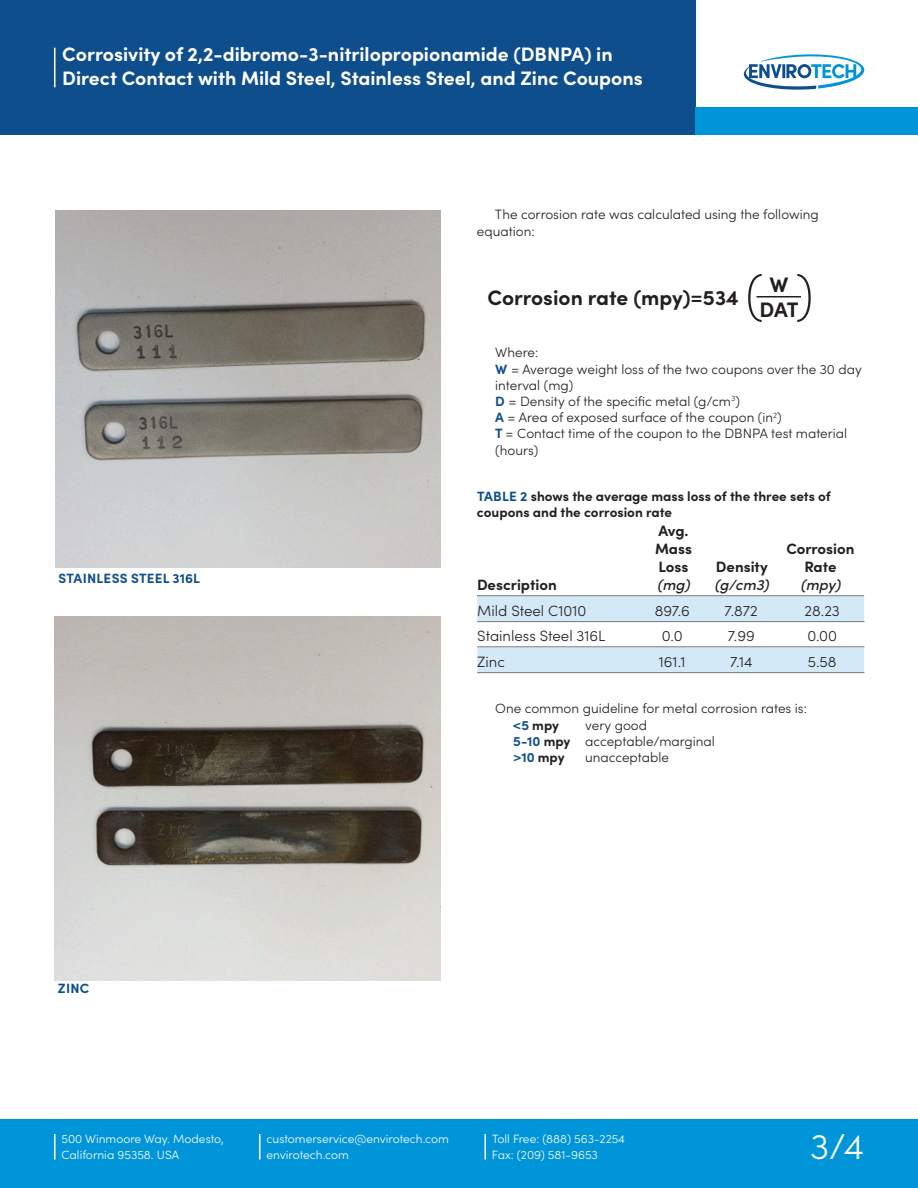
<style>
.page{position:relative;width:918px;height:1188px;background:#fff}
.page>*{position:absolute;margin:0;border:0;box-sizing:border-box;transform-origin:0 0}
._2_0_Cabeza_2{font:200 53.55px "Sofia Pro";color:#231f20}
.t1{font:300 36px "Sofia Pro";color:#fff}
._2_0_Cabeza_2-2{font:700 21px "Sofia Pro";color:#231f20}
._1_Cabeza_doc{font:700 19.5px/23.4px "Sofia Pro";color:#fff}
._7_1_Tabla_zebra{font:300 15px "Sofia Pro";color:#231f20}
._7_0_Tabla_encabezad{font:700 15px/18px "Sofia Pro";color:#231f20}
._7_0_Tabla_encabezad-2{font:italic 500 15px "Sofia Pro";color:#231f20}
.Bullet_-_Copia{font:300 13.5px/16.2px "Sofia Pro";color:#231f20}
._5_Text{font:300 13.5px/16.2px "Sofia Pro";color:#231f20}
._8_Pie{font:700 13.5px/16.2px "Sofia Pro";color:#231f20}
._8_Pie-2{font:700 13.5px "Sofia Pro";letter-spacing:.02em;color:#0f4e8c}
.Bullet_-_Copia-2{font:700 13.5px "Sofia Pro";color:#0f4e8c}
.Bullet_-_Copia-3{font:700 13.5px "Sofia Pro";color:#231f20}
.t2{font:300 12px/16.5px "Sofia Pro";color:#fff}
.s1{font-weight:700;color:#0f4e8c}
.s2{color:#0f4e8c}
.s3{font-weight:700}
.s4{color:#231f20}
</style>
<div class="page">
<div style="left:0;top:1119px;width:918px;height:69px;background:#0095d9"></div>
<hr style="left:54px;top:1134px;width:2px;height:26px;background:#fff">
<hr style="left:259px;top:1134px;width:2px;height:26px;background:#fff">
<hr style="left:484px;top:1134px;width:2px;height:26px;background:#fff">
<div style="left:0;top:0;width:695px;height:135px;background:#0f4e8c"></div>
<div style="left:695px;top:107px;width:222px;height:28px;background:#0095d9"></div>
<svg style="left:744px;top:54px;width:120px;height:36px"></svg>
<hr style="left:756px;top:296px;width:45px;height:1px;background:#231f20">
<hr style="left:54px;top:48px;width:2px;height:39px;background:#fff">
<img style="left:56px;top:210px;width:385px;height:358px">
<img style="left:54px;top:616px;width:387px;height:365px">
<hr style="left:477px;top:621px;width:387px;height:1px;background:#231f20">
<div style="left:477px;top:596px;width:387px;height:25px;background:#d4e9f7"></div>
<hr style="left:477px;top:672px;width:387px;height:1px;background:#231f20">
<div style="left:477px;top:647px;width:387px;height:25px;background:#d4e9f7"></div>
<p class="_1_Cabeza_doc" style="left:62px;top:41px;width:582px">Corrosivity of 2,2-dibromo-3-nitrilopropionamide (DBNPA) in<br>Direct Contact with Mild Steel, Stainless Steel, and Zinc Coupons</p>
<p class="_5_Text" style="left:477px;top:206px;width:343px;text-indent:18px">The corrosion rate was calculated using the following equation:</p>
<p class="_2_0_Cabeza_2-2" style="left:488px;top:281px;width:253px">Corrosion rate (mpy)=534</p>
<p class="_2_0_Cabeza_2" style="left:745px;top:256px;width:19px">(</p>
<p class="_2_0_Cabeza_2" style="left:796px;top:256px;width:19px">)</p>
<p class="_2_0_Cabeza_2-2" style="left:769px;top:268px;width:20px">W</p>
<p class="_2_0_Cabeza_2-2" style="left:760px;top:293px;width:40px">DAT</p>
<p class="_5_Text" style="left:495px;top:344px;width:45px">Where:</p>
<p class="Bullet_-_Copia" style="left:495px;top:360px;width:368px"><span class="s1">W</span> = Average weight loss of the two coupons over the 30 day interval (mg)</p>
<p class="Bullet_-_Copia" style="left:495px;top:392px;width:246px"><span class="s1">D</span> = Density of the specific metal (g/cm<sup>3</sup>)</p>
<p class="Bullet_-_Copia" style="left:495px;top:409px;width:288px"><span class="s1">A</span> = Area of exposed surface of the coupon (in<sup>2</sup>)</p>
<p class="Bullet_-_Copia" style="left:495px;top:425px;width:354px"><span class="s1">T</span> = Contact time of the coupon to the DBNPA test material (hours)</p>
<p class="_8_Pie-2" style="left:59px;top:568px;width:143px">STAINLESS STEEL 316L</p>
<p class="_8_Pie-2" style="left:58px;top:978px;width:33px">ZINC</p>
<p class="_8_Pie" style="left:477px;top:487px;width:355px"><span class="s2">TABLE 2</span> shows the average mass loss of the three sets of coupons and the corrosion rate</p>
<p class="_7_0_Tabla_encabezad" style="left:477px;top:575px;width:81px">Description</p>
<p class="_7_0_Tabla_encabezad" style="left:655px;top:521px;width:38px">Avg.<br>Mass<br>Loss</p>
<p class="_7_0_Tabla_encabezad-2" style="left:657px;top:574px;width:34px">(mg)</p>
<p class="_7_0_Tabla_encabezad" style="left:716px;top:557px;width:53px">Density</p>
<p class="_7_0_Tabla_encabezad-2" style="left:715px;top:574px;width:56px">(g/cm3)</p>
<p class="_7_0_Tabla_encabezad" style="left:786px;top:539px;width:70px;text-align:center">Corrosion<br>Rate</p>
<p class="_7_0_Tabla_encabezad-2" style="left:800px;top:574px;width:41px">(mpy)</p>
<p class="_7_1_Tabla_zebra" style="left:477px;top:600px;width:111px">Mild Steel C1010</p>
<p class="_7_1_Tabla_zebra" style="left:655px;top:600px;width:37px">897.6</p>
<p class="_7_1_Tabla_zebra" style="left:725px;top:600px;width:35px">7.872</p>
<p class="_7_1_Tabla_zebra" style="left:805px;top:600px;width:37px">28.23</p>
<p class="_7_1_Tabla_zebra" style="left:477px;top:625px;width:130px">Stainless Steel 316L</p>
<p class="_7_1_Tabla_zebra" style="left:662px;top:625px;width:22px">0.0</p>
<p class="_7_1_Tabla_zebra" style="left:728px;top:625px;width:28px">7.99</p>
<p class="_7_1_Tabla_zebra" style="left:807px;top:625px;width:31px">0.00</p>
<p class="_7_1_Tabla_zebra" style="left:477px;top:651px;width:29px">Zinc</p>
<p class="_7_1_Tabla_zebra" style="left:659px;top:651px;width:28px">161.1</p>
<p class="_7_1_Tabla_zebra" style="left:730px;top:651px;width:24px">7.14</p>
<p class="_7_1_Tabla_zebra" style="left:808px;top:651px;width:30px">5.58</p>
<p class="_5_Text" style="left:495px;top:700px;width:313px">One common guideline for metal corrosion rates is:</p>
<p class="Bullet_-_Copia-3" style="left:513px;top:714px;width:47px"><span class="s2">&lt;5</span> mpy</p>
<p class="Bullet_-_Copia" style="left:585px;top:716px;width:63px">very good</p>
<p class="Bullet_-_Copia" style="left:513px;top:732px;width:203px"><span class="s1">5-10</span> <span class="s3">mpy</span> acceptable/marginal</p>
<p class="Bullet_-_Copia-2" style="left:513px;top:747px;width:53px">&gt;10 <span class="s4">mpy</span></p>
<p class="Bullet_-_Copia" style="left:585px;top:748px;width:85px">unacceptable</p>
<p class="t2" style="left:62px;top:1130px;width:164px">500 Winmoore Way. Modesto,<br>California 95358. USA</p>
<p class="t2" style="left:266px;top:1130px;width:184px">customerservice@envirotech.com envirotech.com</p>
<p class="t2" style="left:492px;top:1130px;width:135px">Toll Free: (888) 563-2254<br>Fax: (209) 581-9653</p>
<h2 class="t1" style="left:810px;top:1120px;width:55px">3/4</h2>
</div>
